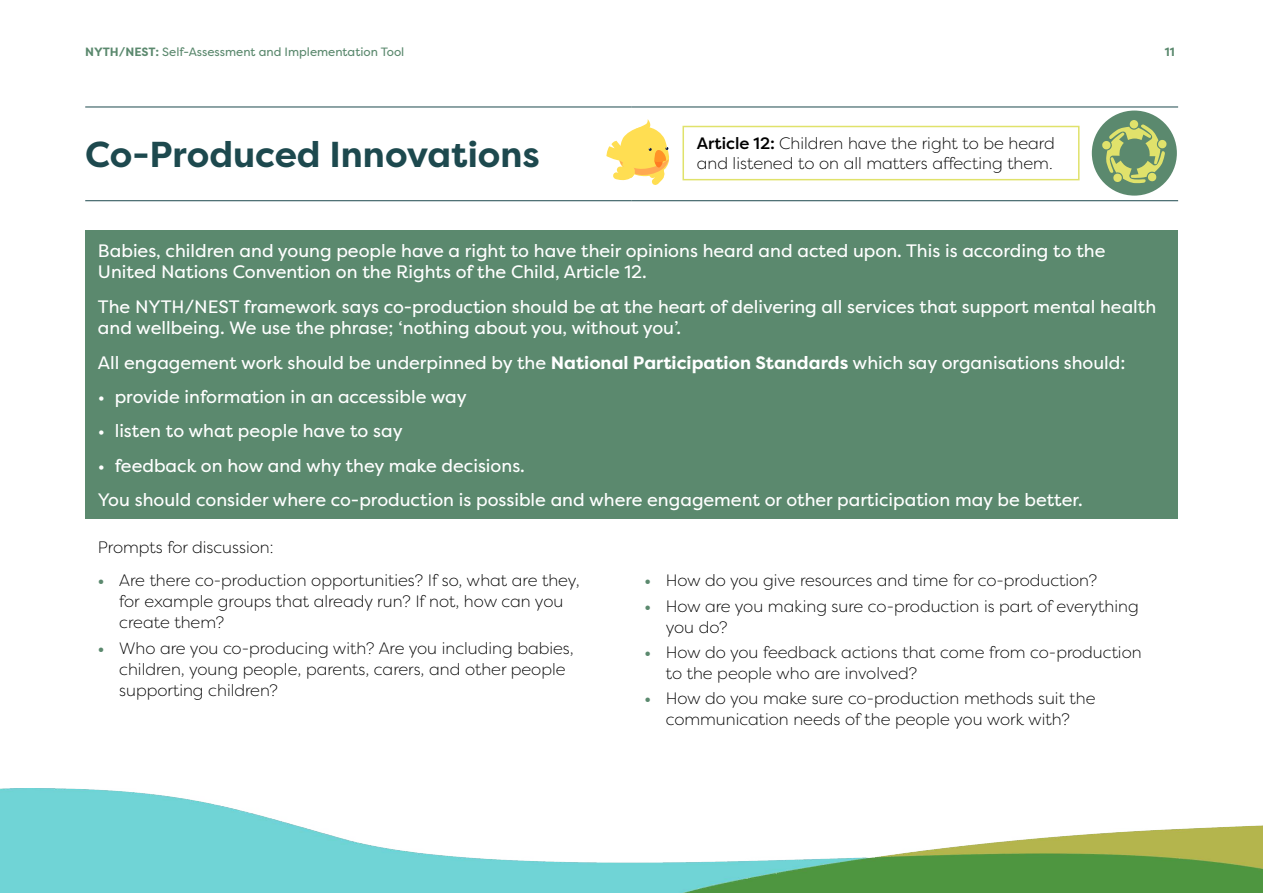
<style>
.page{position:relative;width:1263px;height:893px;background:#fff}
.page>*{position:absolute;margin:0;border:0;box-sizing:border-box;transform-origin:0 0}
.Case_Study_Main_Heading{font:700 36px "Filson Pro";color:#1d494e}
.Top_green_box{font:18px/21.6px "Filson Pro";color:#fff}
.Bullets{font:300 16.5px/21px "Filson Pro";color:#000}
.Case_study_text{font:300 16.5px/20.2px "Filson Pro";color:#000}
.Body_Text{font:300 16.5px "Filson Pro";color:#000}
.t1{font:12px "Filson Pro";color:#5b896e}
.t2{font:700 12px "Filson Pro";color:#5b896e}
.s1{font-weight:700}
.s2{font-weight:500}
.s3{font-weight:700;color:#5b896e}
</style>
<div class="page">
<div style="left:85px;top:230px;width:1093px;height:289px;background:#5b896e"></div>
<hr style="left:85px;top:107px;width:547px;height:1px;background:#1d494e">
<hr style="left:632px;top:107px;width:546px;height:1px;background:#1d494e">
<hr style="left:85px;top:200px;width:547px;height:1px;background:#1d494e">
<hr style="left:632px;top:200px;width:546px;height:1px;background:#1d494e">
<div style="left:1092px;top:111px;width:85px;height:85px;background:#5b896e;border-radius:50%"></div>
<div style="left:1130px;top:120px;width:8px;height:8px;background:#e0e26b;border-radius:50%"></div>
<svg style="left:1102px;top:124px;width:65px;height:59px"></svg>
<div style="left:682px;top:126px;width:397px;height:54px;border:2px solid #e0e26b"></div>
<svg style="left:606px;top:119px;width:63px;height:66px"></svg>
<img style="left:0;top:789px;width:1263px;height:104px">
<p class="t1" style="left:85px;top:43px;width:321px"><span class="s1">NYTH/NEST:</span> Self-Assessment and Implementation Tool</p>
<p class="t2" style="left:1165px;top:44px;width:11px">11</p>
<p class="Case_Study_Main_Heading" style="left:85px;top:132px;width:456px">Co-Produced Innovations</p>
<p class="Case_study_text" style="left:697px;top:133px;width:359px"><span class="s2">Article 12:</span> Children have the right to be heard and listened to on all matters affecting them.</p>
<p class="Top_green_box" style="left:98px;top:239px;width:1009px">Babies, children and young people have a right to have their opinions heard and acted upon. This is according to the<br>United Nations Convention on the Rights of the Child, Article 12.</p>
<p class="Top_green_box" style="left:98px;top:295px;width:1060px">The NYTH/NEST framework says co-production should be at the heart of delivering all services that support mental health and wellbeing. We use the phrase; ‘nothing about you, without you’.</p>
<p class="Top_green_box" style="left:98px;top:351px;width:1029px">All engagement work should be underpinned by the <span class="s1">National Participation Standards</span> which say organisations should:</p>
<p class="Top_green_box" style="left:98px;top:386px;width:370px">• provide information in an accessible way</p>
<p class="Top_green_box" style="left:98px;top:420px;width:306px">• listen to what people have to say</p>
<p class="Top_green_box" style="left:98px;top:454px;width:428px">• feedback on how and why they make decisions.</p>
<p class="Top_green_box" style="left:98px;top:489px;width:986px">You should consider where co-production is possible and where engagement or other participation may be better.</p>
<p class="Body_Text" style="left:98px;top:536px;width:177px">Prompts for discussion:</p>
<p class="Bullets" style="left:119px;top:570px;width:462px;text-indent:-21px"><span class="s3">•</span> Are there co-production opportunities? If so, what are they, for example groups that already run? If not, how can you create them?</p>
<p class="Bullets" style="left:119px;top:637px;width:456px;text-indent:-21px"><span class="s3">•</span> Who are you co-producing with? Are you including babies, children, young people, parents, carers, and other people supporting children?</p>
<p class="Bullets" style="left:644px;top:570px;width:454px"><span class="s3">•</span> How do you give resources and time for co-production?</p>
<p class="Bullets" style="left:666px;top:595px;width:475px;text-indent:-21px"><span class="s3">•</span> How are you making sure co-production is part of everything you do?</p>
<p class="Bullets" style="left:666px;top:641px;width:477px;text-indent:-21px"><span class="s3">•</span> How do you feedback actions that come from co-production to the people who are involved?</p>
<p class="Bullets" style="left:644px;top:687px;width:453px;text-align:center"><span class="s3">•</span> How do you make sure co-production methods suit the communication needs of the people you work with?</p>
</div>
